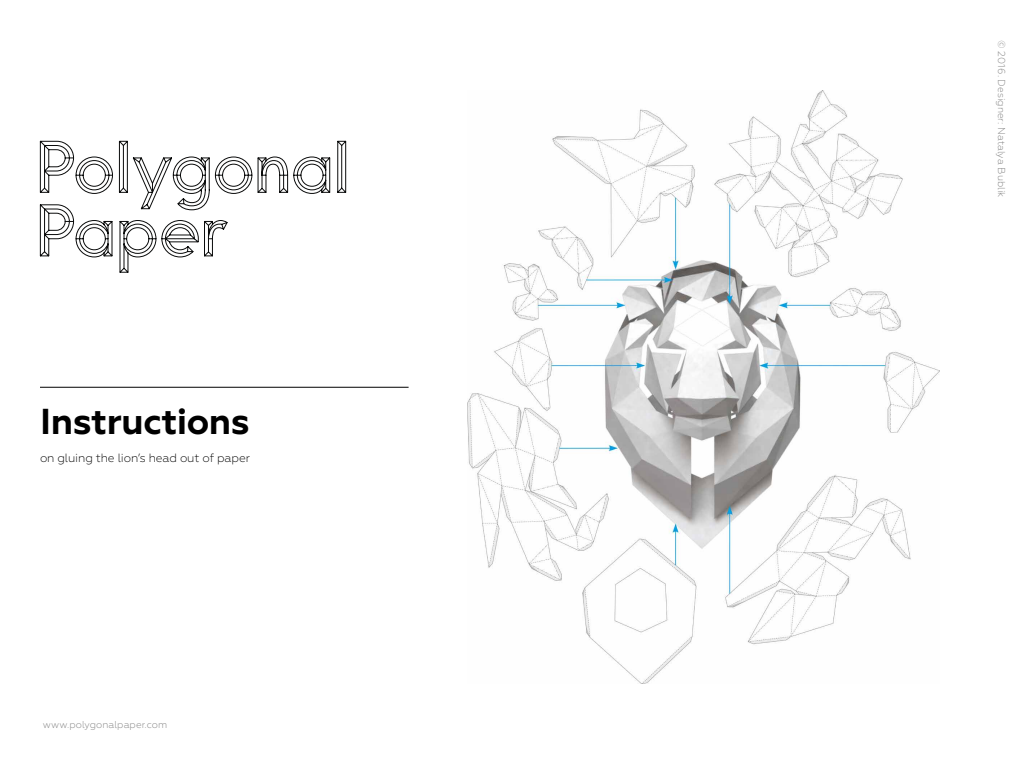
<style>
.page{position:relative;width:1024px;height:768px;background:#fff}
.page>*{position:absolute;margin:0;border:0;box-sizing:border-box;transform-origin:0 0}
.t1{font:700 36px "Geometria";letter-spacing:-.01em;color:#000}
.t2{font:300 12px "Geometria";letter-spacing:-.01em;color:#000}
.t3{font:300 10px "Geometria";letter-spacing:.005em;color:#808080}
</style>
<div class="page">
<svg style="left:39px;top:140px;width:308px;height:133px"></svg>
<hr style="left:40px;top:387px;width:369px;height:1px;background:#000">
<img style="left:468px;top:90px;width:472px;height:593px">
<h1 class="t1" style="left:40px;top:400px;width:211px">Instructions</h1>
<p class="t2" style="left:40px;top:451px;width:211px">on gluing the lions’ head out of paper</p>
<p class="t3" style="left:43px;top:719px;width:126px">www.polygonalpaper.com</p>
<p class="t3" style="left:1008px;top:40px;width:159px;rotate:90deg">© 2016. Designer: Natalya Bublik</p>
</div>
